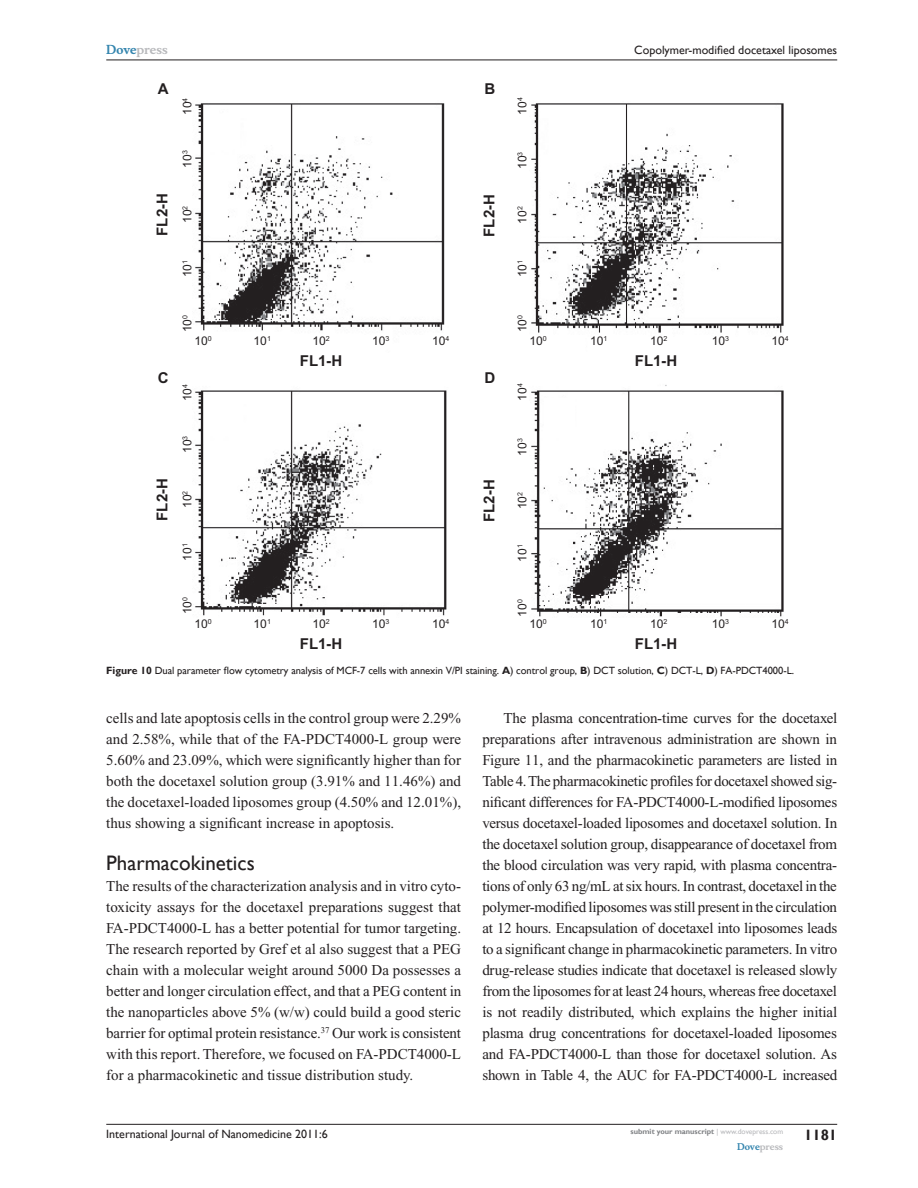
<style>
.page{position:relative;width:918px;height:1188px;background:#fff}
.page>*{position:absolute;margin:0;border:0;box-sizing:border-box;transform-origin:0 0}
.t1{font:21px "Gill Sans";color:#231f20}
.t2{font:15px/21px "Times New Roman";color:#231f20;text-align:justify}
.t3{font:700 15px "Arial";color:#231f20}
.t4{font:700 15px "Gill Sans";color:#231f20}
.t5{font:12px "Arial";color:#231f20}
.t6{font:12px "Gill Sans";color:#231f20}
.t7{font:700 12px "Musee";color:#b8b9bc}
.t8{font:10.5px "Gill Sans";letter-spacing:-.005em;color:#231f20}
.t9{font:700 9px "Musee";color:#b8b9bc}
.t10{font:700 7.5px "Gill Sans";color:#808285}
.s1{color:#3485ae}
.s2{font-weight:700}
.s3{font-weight:400;color:#b8b9bc}
</style>
<div class="page">
<hr style="left:106px;top:1124px;width:731px;height:1px;background:#231f20">
<hr style="left:106px;top:60px;width:731px;height:1px;background:#231f20">
<img style="left:193px;top:103px;width:591px;height:514px">
<p class="t7" style="left:106px;top:43px;width:63px"><span class="s1">Dove</span>press</p>
<p class="t6" style="left:634px;top:43px;width:204px">Copolymer-modified docetaxel liposomes</p>
<p class="t3" style="left:158px;top:80px;width:12px">A</p>
<p class="t3" style="left:485px;top:80px;width:12px">B</p>
<p class="t5" style="left:181px;top:115px;width:19px;rotate:-90deg">10<sup>4</sup></p>
<p class="t5" style="left:516px;top:115px;width:19px;rotate:-90deg">10<sup>4</sup></p>
<p class="t5" style="left:181px;top:168px;width:19px;rotate:-90deg">10<sup>3</sup></p>
<p class="t5" style="left:516px;top:169px;width:19px;rotate:-90deg">10<sup>3</sup></p>
<p class="t3" style="left:154px;top:236px;width:44px;rotate:-90deg">FL2-H</p>
<p class="t5" style="left:181px;top:223px;width:19px;rotate:-90deg">10<sup>2</sup></p>
<p class="t3" style="left:480px;top:237px;width:44px;rotate:-90deg">FL2-H</p>
<p class="t5" style="left:516px;top:224px;width:19px;rotate:-90deg">10<sup>2</sup></p>
<p class="t5" style="left:181px;top:277px;width:19px;rotate:-90deg">10<sup>1</sup></p>
<p class="t5" style="left:516px;top:277px;width:19px;rotate:-90deg">10<sup>1</sup></p>
<p class="t5" style="left:181px;top:332px;width:19px;rotate:-90deg">10<sup>0</sup></p>
<p class="t5" style="left:516px;top:332px;width:19px;rotate:-90deg">10<sup>0</sup></p>
<p class="t5" style="left:194px;top:334px;width:19px">10<sup>0</sup></p>
<p class="t5" style="left:254px;top:334px;width:19px">10<sup>1</sup></p>
<p class="t5" style="left:313px;top:334px;width:19px">10<sup>2</sup></p>
<p class="t3" style="left:300px;top:351px;width:44px">FL1-H</p>
<p class="t5" style="left:372px;top:334px;width:19px">10<sup>3</sup></p>
<p class="t5" style="left:432px;top:334px;width:19px">10<sup>4</sup></p>
<p class="t5" style="left:529px;top:334px;width:19px">10<sup>0</sup></p>
<p class="t5" style="left:590px;top:334px;width:19px">10<sup>1</sup></p>
<p class="t5" style="left:650px;top:334px;width:19px">10<sup>2</sup></p>
<p class="t3" style="left:635px;top:351px;width:44px">FL1-H</p>
<p class="t5" style="left:712px;top:334px;width:19px">10<sup>3</sup></p>
<p class="t5" style="left:772px;top:334px;width:19px">10<sup>4</sup></p>
<p class="t3" style="left:158px;top:369px;width:12px">C</p>
<p class="t3" style="left:485px;top:369px;width:12px">D</p>
<p class="t5" style="left:181px;top:401px;width:19px;rotate:-90deg">10<sup>4</sup></p>
<p class="t5" style="left:516px;top:401px;width:19px;rotate:-90deg">10<sup>4</sup></p>
<p class="t5" style="left:181px;top:453px;width:19px;rotate:-90deg">10<sup>3</sup></p>
<p class="t5" style="left:516px;top:456px;width:19px;rotate:-90deg">10<sup>3</sup></p>
<p class="t3" style="left:154px;top:521px;width:44px;rotate:-90deg">FL2-H</p>
<p class="t5" style="left:181px;top:508px;width:19px;rotate:-90deg">10<sup>2</sup></p>
<p class="t3" style="left:480px;top:522px;width:44px;rotate:-90deg">FL2-H</p>
<p class="t5" style="left:516px;top:509px;width:19px;rotate:-90deg">10<sup>2</sup></p>
<p class="t5" style="left:181px;top:561px;width:19px;rotate:-90deg">10<sup>1</sup></p>
<p class="t5" style="left:516px;top:562px;width:19px;rotate:-90deg">10<sup>1</sup></p>
<p class="t5" style="left:181px;top:614px;width:19px;rotate:-90deg">10<sup>0</sup></p>
<p class="t5" style="left:516px;top:617px;width:19px;rotate:-90deg">10<sup>0</sup></p>
<p class="t5" style="left:194px;top:617px;width:19px">10<sup>0</sup></p>
<p class="t5" style="left:254px;top:617px;width:19px">10<sup>1</sup></p>
<p class="t5" style="left:313px;top:617px;width:19px">10<sup>2</sup></p>
<p class="t3" style="left:300px;top:635px;width:44px">FL1-H</p>
<p class="t5" style="left:372px;top:617px;width:19px">10<sup>3</sup></p>
<p class="t5" style="left:432px;top:617px;width:19px">10<sup>4</sup></p>
<p class="t5" style="left:529px;top:617px;width:19px">10<sup>0</sup></p>
<p class="t5" style="left:590px;top:617px;width:19px">10<sup>1</sup></p>
<p class="t5" style="left:650px;top:617px;width:19px">10<sup>2</sup></p>
<p class="t3" style="left:635px;top:635px;width:44px">FL1-H</p>
<p class="t5" style="left:712px;top:617px;width:19px">10<sup>3</sup></p>
<p class="t5" style="left:772px;top:617px;width:19px">10<sup>4</sup></p>
<p class="t8" style="left:106px;top:665px;width:689px"><span class="s2">Figure 10</span> Dual parameter flow cytometry analysis of MCF-7 cells with annexin V/PI staining. <span class="s2">A</span>) control group, <span class="s2">B</span>) DCT solution, <span class="s2">C</span>) DCT-L, <span class="s2">D</span>) FA-PDCT4000-L.</p>
<p class="t2" style="left:106px;top:707px;width:356px">cells and late apoptosis cells in the control group were 2.29% and 2.58%, while that of the FA-PDCT4000-L group were 5.60% and 23.09%, which were significantly higher than for both the docetaxel solution group (3.91% and 11.46%) and the docetaxel-loaded liposomes group (4.50% and 12.01%), thus showing a significant increase in apoptosis.</p>
<h1 class="t1" style="left:106px;top:850px;width:150px">Pharmacokinetics</h1>
<p class="t2" style="left:106px;top:875px;width:357px">The results of the characterization analysis and in vitro cyto&shy;toxicity assays for the docetaxel preparations suggest that FA-PDCT4000-L has a better potential for tumor targeting.<br>The research reported by Gref et al also suggest that a PEG chain with a molecular weight around 5000 Da possesses a better and longer circulation effect, and that a PEG content in the nanoparticles above 5% (w/w) could build a good steric barrier for optimal protein resistance.<sup>37</sup> Our work is consistent with this report. Therefore, we focused on FA-PDCT4000-L for a pharmacokinetic and tissue distribution study.</p>
<p class="t2" style="left:482px;top:707px;width:357px;text-indent:21px">The plasma concentration-time curves for the docetaxel preparations after intravenous administration are shown in Figure 11, and the pharmacokinetic parameters are listed in Table 4. The pharmacokinetic profiles for docetaxel showed sig&shy;nificant differences for FA-PDCT4000-L-modified liposomes versus docetaxel-loaded liposomes and docetaxel solution. In the docetaxel solution group, disappearance of docetaxel from the blood circulation was very rapid, with plasma concentra&shy;tions of only 63 ng/mL at six hours. In contrast, docetaxel in the polymer-modified liposomes was still present in the circulation at 12 hours. Encapsulation of docetaxel into liposomes leads to a significant change in pharmacokinetic parameters. In vitro drug-release studies indicate that docetaxel is released slowly from the liposomes for at least 24 hours, whereas free docetaxel is not readily distributed, which explains the higher initial plasma drug concentrations for docetaxel-loaded liposomes and FA-PDCT4000-L than those for docetaxel solution. As shown in Table 4, the AUC for FA-PDCT4000-L increased</p>
<p class="t6" style="left:106px;top:1127px;width:223px">International Journal of Nanomedicine 2011:6</p>
<p class="t10" style="left:631px;top:1127px;width:154px">submit your manuscript <span class="s3">| www.dovepress.com</span></p>
<p class="t9" style="left:737px;top:1141px;width:48px"><span class="s1">Dove</span>press</p>
<p class="t4" style="left:804px;top:1126px;width:35px">1181</p>
</div>
